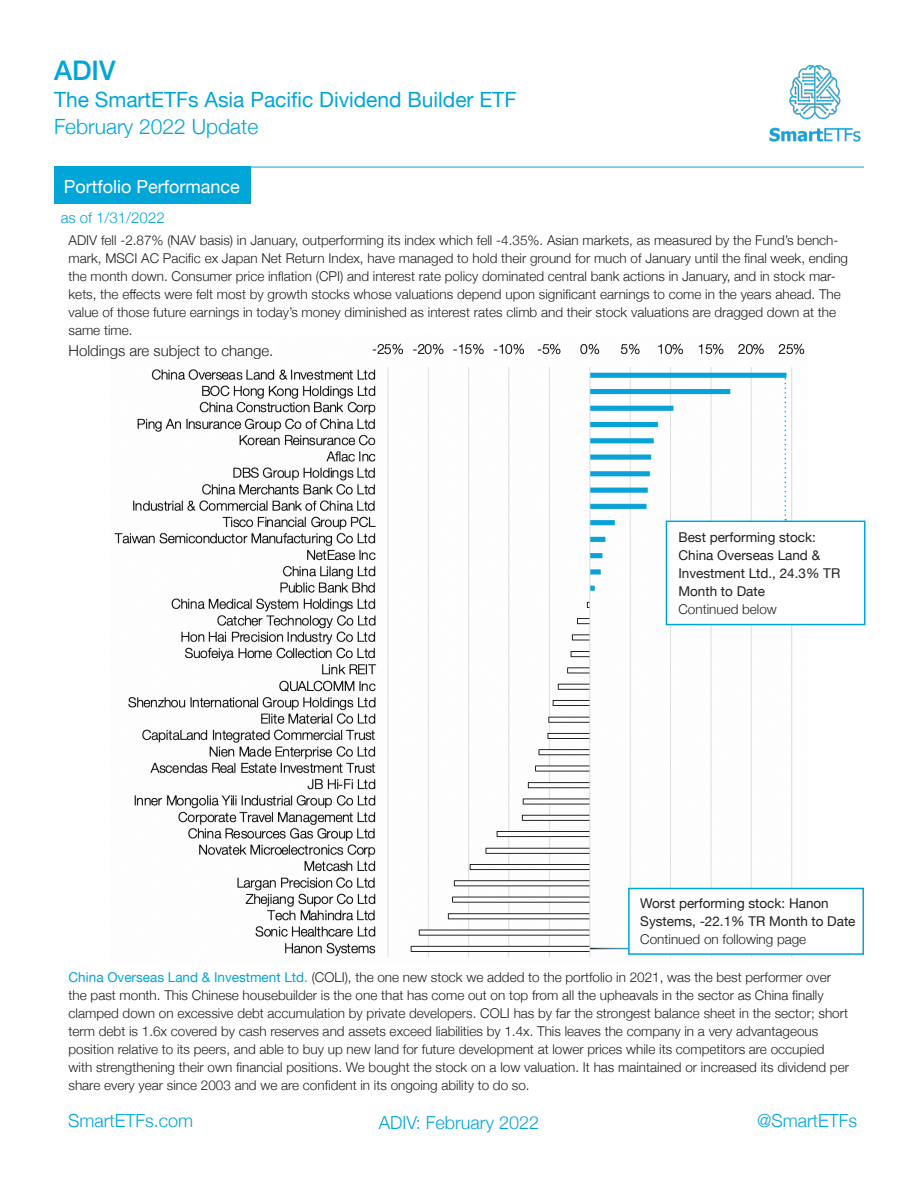
<style>
.page{position:relative;width:918px;height:1188px;background:#fff}
.page>*{position:absolute;margin:0;border:0;box-sizing:border-box;transform-origin:0 0}
.t1{font:500 27px "Helvetica Neue";color:#00a6d8}
.t2{font:21px "Helvetica Neue";color:#00a6d8}
.t3{font:300 21px "Helvetica Neue";color:#00a6d8}
.t4{font:300 18px "Helvetica Neue";color:#00a6d8}
.t5{font:18px "Helvetica Neue";color:#fff}
.t6{font:300 15px "Helvetica Neue";color:#231f20}
.t7{font:300 15px "Helvetica Neue";color:#00a6d8}
.t8{font:300 13.5px/18px "Helvetica Neue";color:#231f20}
.t9{font:13.5px/18px "Helvetica Neue";color:#231f20}
.s1{font-weight:400;color:#00a6d8}
</style>
<div class="page">
<hr style="left:54px;top:167px;width:810px;height:1px;background:#00a6d8">
<img style="left:769px;top:65px;width:92px;height:77px">
<img style="left:114px;top:343px;width:694px;height:614px">
<div style="left:628px;top:888px;width:236px;height:67px;background:#fff;border:2px solid #00a6d8"></div>
<div style="left:54px;top:167px;width:197px;height:37px;background:#00a6d8"></div>
<div style="left:666px;top:521px;width:200px;height:104px;background:#fff;border:2px solid #00a6d8"></div>
<div style="left:69px;top:342px;width:204px;height:14px;background:#fff"></div>
<hr style="left:590px;top:948px;width:38px;height:1px;background:#fff">
<svg style="left:785px;top:373px;width:1px;height:148px"></svg>
<h1 class="t1" style="left:54px;top:49px;width:63px">ADIV</h1>
<h2 class="t2" style="left:54px;top:85px;width:464px">The SmartETFs Asia Pacific Dividend Builder ETF</h2>
<h2 class="t3" style="left:54px;top:110px;width:206px">February 2022 Update</h2>
<p class="t5" style="left:64px;top:174px;width:177px">Portfolio Performance</p>
<p class="t7" style="left:61px;top:206px;width:105px">as of 1/31/2022</p>
<p class="t8" style="left:69px;top:230px;width:781px">ADIV fell -2.87% (NAV basis) in January, outperforming its index which fell -4.35%. Asian markets, as measured by the Fund’s bench&shy;mark, MSCI AC Pacific ex Japan Net Return Index, have managed to hold their ground for much of January until the final week, ending the month down. Consumer price inflation (CPI) and interest rate policy dominated central bank actions in January, and in stock mar&shy;kets, the effects were felt most by growth stocks whose valuations depend upon significant earnings to come in the years ahead. The value of those future earnings in today’s money diminished as interest rates climb and their stock valuations are dragged down at the same time.</p>
<p class="t6" style="left:69px;top:339px;width:206px">Holdings are subject to change.</p>
<p class="t9" style="left:678px;top:529px;width:139px">Best performing stock:</p>
<p class="t9" style="left:678px;top:547px;width:163px">China Overseas Land &amp;<br>Investment Ltd., 24.3% TR<br>Month to Date</p>
<p class="t8" style="left:678px;top:599px;width:100px">Continued below</p>
<p class="t9" style="left:640px;top:895px;width:217px">Worst performing stock: Hanon<br>Systems, -22.1% TR Month to Date</p>
<p class="t8" style="left:640px;top:929px;width:168px">Continued on following page</p>
<p class="t8" style="left:69px;top:967px;width:782px"><span class="s1">China Overseas Land &amp; Investment Ltd.</span> (COLI), the one new stock we added to the portfolio in 2021, was the best performer over the past month. This Chinese housebuilder is the one that has come out on top from all the upheavals in the sector as China finally clamped down on excessive debt accumulation by private developers. COLI has by far the strongest balance sheet in the sector; short term debt is 1.6x covered by cash reserves and assets exceed liabilities by 1.4x. This leaves the company in a very advantageous position relative to its peers, and able to buy up new land for future development at lower prices while its competitors are occupied with strengthening their own financial positions. We bought the stock on a low valuation. It has maintained or increased its dividend per share every year since 2003 and we are confident in its ongoing ability to do so.</p>
<h3 class="t4" style="left:68px;top:1106px;width:127px">SmartETFs.com</h3>
<h3 class="t4" style="left:379px;top:1108px;width:162px">ADIV: February 2022</h3>
<h3 class="t4" style="left:757px;top:1106px;width:102px">@SmartETFs</h3>
</div>
